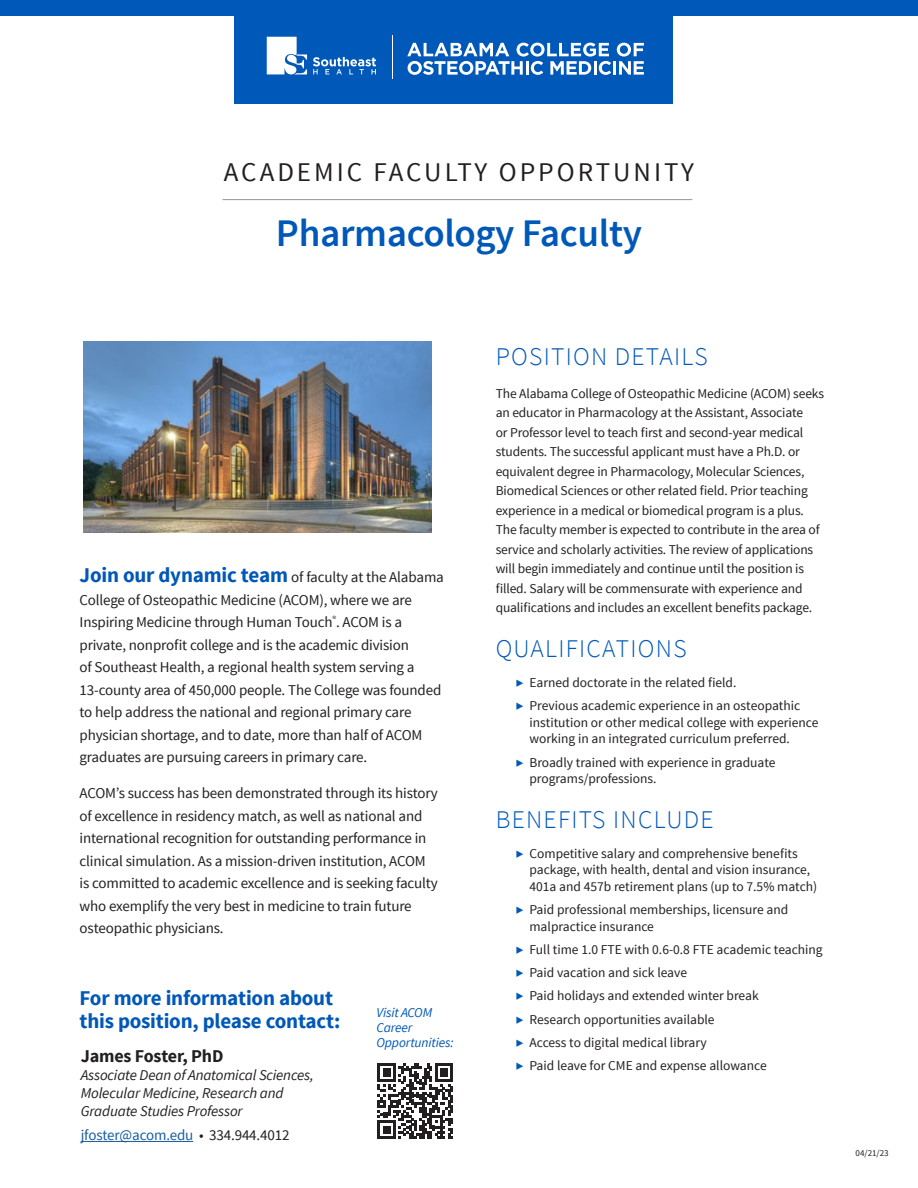
<style>
.page{position:relative;width:918px;height:1188px;background:#fff}
.page>*{position:absolute;margin:0;border:0;box-sizing:border-box;transform-origin:0 0}
.t1{font:600 39px "Source Sans Pro";letter-spacing:-.01em;color:#0058b8}
.t2{font:27px "Source Sans Pro";letter-spacing:.11em;color:#231f20}
.t3{font:300 25.5px "Source Sans Pro";letter-spacing:.05em;color:#0058b8}
.t4{font:700 21px "Source Sans Pro";letter-spacing:-.01em;color:#0058b8}
.t5{font:700 18px "Source Sans Pro";letter-spacing:-.01em;color:#231f20}
.t6{font:15px/22.5px "Source Sans Pro";letter-spacing:-.01em;color:#231f20}
.t7{font:italic 15px "Source Sans Pro";letter-spacing:-.01em;color:#231f20}
.t8{font:15px "Source Sans Pro";letter-spacing:-.01em;color:#175d9e}
.t9{font:13.5px/19.5px "Source Sans Pro";letter-spacing:-.01em;color:#231f20}
.t10{font:italic 13.5px/15px "Source Sans Pro";letter-spacing:-.01em;color:#0058b8}
.t11{font:9px "Source Sans Pro";color:#231f20}
.s1{font-weight:700;font-size:21px;color:#0058b8}
.s2{color:#231f20}
.s3{color:#0058b8}
</style>
<div class="page">
<div style="left:234px;top:0;width:439px;height:103px;background:#0058b8"></div>
<div style="left:0;top:0;width:918px;height:15px;background:#0058b8"></div>
<hr style="left:393px;top:35px;width:1px;height:44px;background:#fff">
<svg style="left:313px;top:57px;width:63px;height:17px"></svg>
<svg style="left:267px;top:37px;width:40px;height:37px"></svg>
<svg style="left:407px;top:43px;width:204px;height:32px"></svg>
<hr style="left:613px;top:61px;width:3px;height:14px;background:#fff">
<svg style="left:617px;top:43px;width:27px;height:32px"></svg>
<img style="left:84px;top:342px;width:348px;height:190px">
<hr style="left:81px;top:1141px;width:112px;height:1px;background:#175d9e">
<hr style="left:222px;top:199px;width:470px;height:1px;background:#939598">
<svg style="left:378px;top:1063px;width:75px;height:76px"></svg>
<p class="t2" style="left:224px;top:155px;width:472px">ACADEMIC FACULTY OPPORTUNITY</p>
<p class="t1" style="left:276px;top:208px;width:368px">Pharmacology Faculty</p>
<p class="t6" style="left:80px;top:566px;width:366px"><span class="s1">Join our dynamic team</span> of faculty at the Alabama College of Osteopathic Medicine (ACOM), where we are Inspiring Medicine through Human Touch<sup>®</sup>. ACOM is a private, nonprofit college and is the academic division<br>of Southeast Health, a regional health system serving a 13-county area of 450,000 people. The College was founded to help address the national and regional primary care physician shortage, and to date, more than half of ACOM graduates are pursuing careers in primary care.</p>
<p class="t6" style="left:80px;top:782px;width:360px">ACOM’s success has been demonstrated through its history of excellence in residency match, as well as national and international recognition for outstanding performance in clinical simulation. As a mission-driven institution, ACOM is committed to academic excellence and is seeking faculty who exemplify the very best in medicine to train future osteopathic physicians.</p>
<p class="t4" style="left:80px;top:985px;width:255px">For more information about</p>
<p class="t4" style="left:80px;top:1007px;width:262px">this position, please contact:</p>
<p class="t5" style="left:81px;top:1044px;width:144px">James Foster, PhD</p>
<p class="t7" style="left:81px;top:1065px;width:235px">Associate Dean of Anatomical Sciences,</p>
<p class="t7" style="left:81px;top:1083px;width:204px">Molecular Medicine, Research and</p>
<p class="t7" style="left:81px;top:1101px;width:164px">Graduate Studies Professor</p>
<p class="t8" style="left:81px;top:1126px;width:210px">jfoster@acom.edu <span class="s2">• 334.944.4012</span></p>
<p class="t10" style="left:376px;top:1005px;width:57px">Visit ACOM</p>
<p class="t10" style="left:376px;top:1020px;width:79px">Career<br>Opportunities:</p>
<p class="t3" style="left:496px;top:341px;width:213px">POSITION DETAILS</p>
<p class="t9" style="left:496px;top:384px;width:330px">The Alabama College of Osteopathic Medicine (ACOM) seeks an educator in Pharmacology at the Assistant, Associate<br>or Professor level to teach first and second-year medical students. The successful applicant must have a Ph.D. or equivalent degree in Pharmacology, Molecular Sciences, Biomedical Sciences or other related field. Prior teaching experience in a medical or biomedical program is a plus.<br>The faculty member is expected to contribute in the area of service and scholarly activities. The review of applications will begin immediately and continue until the position is filled. Salary will be commensurate with experience and qualifications and includes an excellent benefits package.</p>
<p class="t3" style="left:496px;top:633px;width:192px">QUALIFICATIONS</p>
<p class="t9" style="left:516px;top:673px;width:222px"><span class="s3">▶</span> Earned doctorate in the related field.</p>
<p class="t9" style="left:529px;top:698px;width:291px;line-height:16.5px;text-indent:-14px"><span class="s3">▶</span> Previous academic experience in an osteopathic institution or other medical college with experience working in an integrated curriculum preferred.</p>
<p class="t9" style="left:529px;top:754px;width:248px;line-height:16.5px;text-indent:-14px"><span class="s3">▶</span> Broadly trained with experience in graduate programs/professions.</p>
<p class="t3" style="left:496px;top:804px;width:219px">BENEFITS INCLUDE</p>
<p class="t9" style="left:529px;top:845px;width:289px;line-height:16.5px;text-indent:-14px"><span class="s3">▶</span> Competitive salary and comprehensive benefits package, with health, dental and vision insurance,<br>401a and 457b retirement plans (up to 7.5% match)</p>
<p class="t9" style="left:529px;top:902px;width:260px;line-height:16.5px;text-indent:-14px"><span class="s3">▶</span> Paid professional memberships, licensure and malpractice insurance</p>
<p class="t9" style="left:516px;top:940px;width:308px"><span class="s3">▶</span> Full time 1.0 FTE with 0.6-0.8 FTE academic teaching</p>
<p class="t9" style="left:516px;top:963px;width:173px"><span class="s3">▶</span> Paid vacation and sick leave</p>
<p class="t9" style="left:516px;top:986px;width:244px"><span class="s3">▶</span> Paid holidays and extended winter break</p>
<p class="t9" style="left:516px;top:1010px;width:200px"><span class="s3">▶</span> Research opportunities available</p>
<p class="t9" style="left:516px;top:1033px;width:192px"><span class="s3">▶</span> Access to digital medical library</p>
<p class="t9" style="left:516px;top:1056px;width:252px"><span class="s3">▶</span> Paid leave for CME and expense allowance</p>
<p class="t11" style="left:856px;top:1148px;width:35px">04/21/23</p>
</div>
